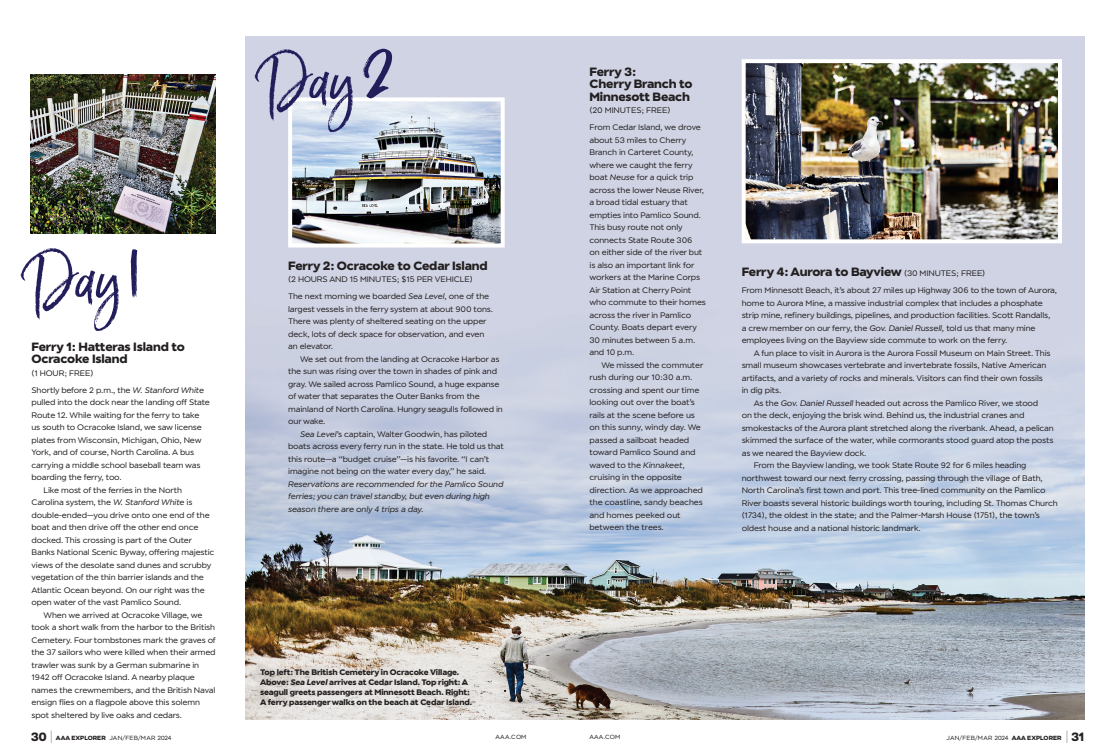
<style>
.page{position:relative;width:1116px;height:756px;background:#fff}
.page>*{position:absolute;margin:0;border:0;box-sizing:border-box;transform-origin:0 0}
._2024_Feature_Body_Copy{font:62.1px "Born Ready";color:#221d5b}
._2024_Feature_Body_Copy-2{font:700 12px/12.5px "Modica";letter-spacing:-.015em;color:#231f20}
._2024_Feature_Body_Copy-3{font:8px/12.5px "Modica";letter-spacing:-.015em;color:#231f20}
._2022_Modica_Body_Copy{font:700 8px/10px "Modica";letter-spacing:-.015em;color:#231f20}
.t1{font:6px "Modica";letter-spacing:.03em;color:#231f20}
.t2{font:700 6px "Modica";color:#231f20}
.s1{font-size:82.8px}
.s2{font-style:italic}
.s3{font-weight:400;font-size:8px}
.s4{font-size:12px}
.s5{font-weight:100;font-size:13px}
.s6{font-weight:700}
.s7{font-weight:700;font-size:12px}
</style>
<div class="page">
<img style="left:31px;top:74px;width:185px;height:160px">
<img style="left:245px;top:36px;width:839px;height:684px">
<img style="left:293px;top:102px;width:207px;height:141px">
<div style="left:288px;top:97px;width:217px;height:151px;border:4px solid #fff"></div>
<img style="left:747px;top:64px;width:310px;height:174px">
<div style="left:742px;top:59px;width:320px;height:184px;border:4px solid #fff"></div>
<p class="_2024_Feature_Body_Copy" style="left:258px;top:49px;width:136px;rotate:-5deg">Day <span class="s1">2</span></p>
<p class="_2024_Feature_Body_Copy" style="left:24px;top:248px;width:117px;rotate:-5deg">Day <span class="s1">1</span></p>
<p class="_2024_Feature_Body_Copy-2" style="left:32px;top:340px;width:155px">Ferry 1: Hatteras Island to<br>Ocracoke Island</p>
<p class="_2024_Feature_Body_Copy-3" style="left:32px;top:366px;width:63px">(1 HOUR; FREE)</p>
<p class="_2024_Feature_Body_Copy-3" style="left:32px;top:383px;width:180px">Shortly before 2 p.m., the <span class="s2">W. Stanford White </span>pulled into the dock near the landing off State Route 12. While waiting for the ferry to take us south to Ocracoke Island, we saw license plates from Wisconsin, Michigan, Ohio, New York, and of course, North Carolina. A bus carrying a middle school baseball team was boarding the ferry, too.</p>
<p class="_2024_Feature_Body_Copy-3" style="left:32px;top:483px;width:184px;text-indent:12px">Like most of the ferries in the North Carolina system, the <span class="s2">W. Stanford White</span> is double-ended—you drive onto one end of the boat and then drive off the other end once docked. This crossing is part of the Outer Banks National Scenic Byway, offering majestic views of the desolate sand dunes and scrubby vegetation of the thin barrier islands and the Atlantic Ocean beyond. On our right was the open water of the vast Pamlico Sound.</p>
<p class="_2024_Feature_Body_Copy-3" style="left:32px;top:608px;width:186px;text-indent:12px">When we arrived at Ocracoke Village, we took a short walk from the harbor to the British Cemetery. Four tombstones mark the graves of the 37 sailors who were killed when their armed trawler was sunk by a German submarine in 1942 off Ocracoke Island. A nearby plaque names the crewmembers, and the British Naval ensign flies on a flagpole above this solemn spot sheltered by live oaks and cedars.</p>
<p class="_2024_Feature_Body_Copy-2" style="left:288px;top:259px;width:201px">Ferry 2: Ocracoke to Cedar Island</p>
<p class="_2024_Feature_Body_Copy-3" style="left:288px;top:273px;width:186px">(2 HOURS AND 15 MINUTES; $15 PER VEHICLE)</p>
<p class="_2024_Feature_Body_Copy-3" style="left:288px;top:290px;width:206px">The next morning we boarded <span class="s2">Sea Level</span>, one of the largest vessels in the ferry system at about 900 tons.<br>There was plenty of sheltered seating on the upper deck, lots of deck space for observation, and even an elevator.</p>
<p class="_2024_Feature_Body_Copy-3" style="left:288px;top:352px;width:216px;text-indent:12px">We set out from the landing at Ocracoke Harbor as the sun was rising over the town in shades of pink and gray. We sailed across Pamlico Sound, a huge expanse of water that separates the Outer Banks from the mainland of North Carolina. Hungry seagulls followed in our wake.</p>
<p class="_2024_Feature_Body_Copy-3" style="left:288px;top:427px;width:217px;text-indent:12px"><span class="s2">Sea Level</span>’s captain, Walter Goodwin, has piloted boats across every ferry run in the state. He told us that this route—a “budget cruise”—is his favorite. “I can’t imagine not being on the water every day,” he said.<br><span class="s2">Reservations are recommended for the Pamlico Sound ferries; you can travel standby, but even during high season there are only 4 trips a day.</span></p>
<p class="_2022_Modica_Body_Copy" style="left:260px;top:667px;width:214px">Top left: The British Cemetery in Ocracoke Village.<br>Above: <span class="s2">Sea Level</span> arrives at Cedar Island. Top right: A seagull greets passengers at Minnesott Beach. Right:<br>A ferry passenger walks on the beach at Cedar Island.</p>
<p class="_2024_Feature_Body_Copy-2" style="left:590px;top:65px;width:105px">Ferry 3:<br>Cherry Branch to<br>Minnesott Beach</p>
<p class="_2024_Feature_Body_Copy-3" style="left:590px;top:104px;width:83px">(20 MINUTES; FREE)</p>
<p class="_2024_Feature_Body_Copy-3" style="left:590px;top:121px;width:118px">From Cedar Island, we drove about 53 miles to Cherry<br>Branch in Carteret County, where we caught the ferry boat <span class="s2">Neuse</span> for a quick trip across the lower Neuse River, a broad tidal estuary that empties into Pamlico Sound.<br>This busy route not only connects State Route 306<br>on either side of the river but is also an important link for workers at the Marine Corps<br>Air Station at Cherry Point who commute to their homes across the river in Pamlico<br>County. Boats depart every<br>30 minutes between 5 a.m. and 10 p.m.</p>
<p class="_2024_Feature_Body_Copy-3" style="left:590px;top:359px;width:115px;text-indent:12px">We missed the commuter rush during our 10:30 a.m. crossing and spent our time looking out over the boat’s rails at the scene before us on this sunny, windy day. We passed a sailboat headed toward Pamlico Sound and waved to the <span class="s2">Kinnakeet</span>, cruising in the opposite direction. As we approached the coastline, sandy beaches and homes peeked out between the trees.</p>
<p class="_2024_Feature_Body_Copy-2" style="left:742px;top:266px;width:245px">Ferry 4: Aurora to Bayview <span class="s3">(30 MINUTES; FREE)</span></p>
<p class="_2024_Feature_Body_Copy-3" style="left:742px;top:284px;width:317px">From Minnesott Beach, it’s about 27 miles up Highway 306 to the town of Aurora, home to Aurora Mine, a massive industrial complex that includes a phosphate strip mine, refinery buildings, pipelines, and production facilities. Scott Randalls,<br>a crew member on our ferry, the <span class="s2">Gov. Daniel Russell,</span> told us that many mine employees living on the Bayview side commute to work on the ferry.</p>
<p class="_2024_Feature_Body_Copy-3" style="left:742px;top:347px;width:310px;text-indent:12px">A fun place to visit in Aurora is the Aurora Fossil Museum on Main Street. This small museum showcases vertebrate and invertebrate fossils, Native American artifacts, and a variety of rocks and minerals. Visitors can find their own fossils in dig pits.</p>
<p class="_2024_Feature_Body_Copy-3" style="left:742px;top:397px;width:314px;text-indent:12px">As the <span class="s2">Gov. Daniel Russell</span> headed out across the Pamlico River, we stood<br>on the deck, enjoying the brisk wind. Behind us, the industrial cranes and smokestacks of the Aurora plant stretched along the riverbank. Ahead, a pelican skimmed the surface of the water, while cormorants stood guard atop the posts as we neared the Bayview dock.</p>
<p class="_2024_Feature_Body_Copy-3" style="left:742px;top:459px;width:318px;text-indent:12px">From the Bayview landing, we took State Route 92 for 6 miles heading northwest toward our next ferry crossing, passing through the village of Bath, North Carolina’s first town and port. This tree-lined community on the Pamlico River boasts several historic buildings worth touring, including St. Thomas Church (1734), the oldest in the state; and the Palmer-Marsh House (1751), the town’s oldest house and a national historic landmark.</p>
<p class="t2" style="left:31px;top:734px;width:76px"><span class="s4">30</span> <span class="s5">|</span> AAA EXPLORER</p>
<p class="t1" style="left:946px;top:734px;width:140px">JAN/FEB/MAR 2024 <span class="s6">AAA EXPLORER</span> <span class="s5">|</span><span class="s7">31</span></p>
<p class="t1" style="left:109px;top:734px;width:64px">JAN/FEB/MAR 2024</p>
<p class="t1" style="left:496px;top:734px;width:32px">AAA.COM</p>
<p class="t1" style="left:590px;top:734px;width:32px">AAA.COM</p>
</div>
